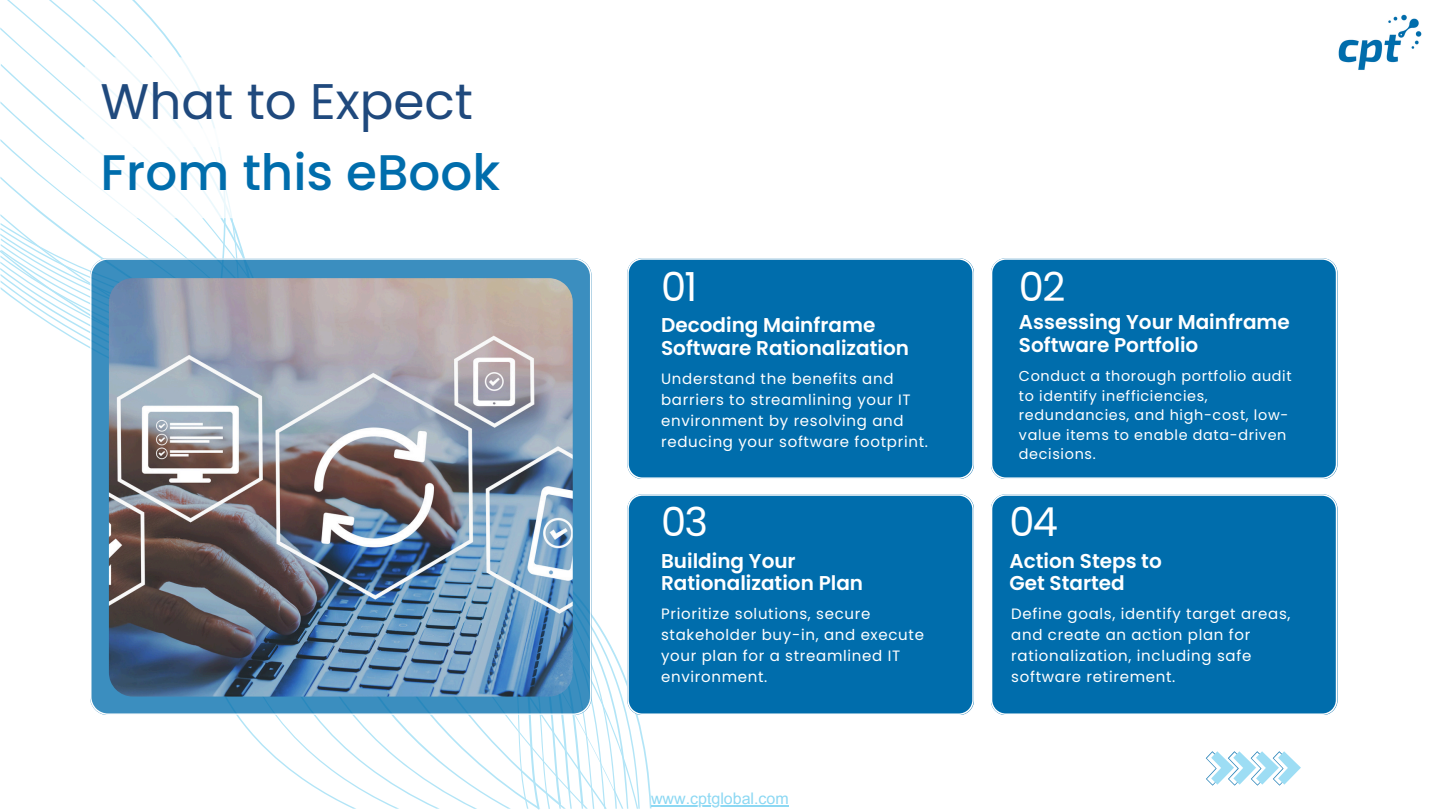
<style>
.page{position:relative;width:1440px;height:810px;background:#fff}
.page>*{position:absolute;margin:0;border:0;box-sizing:border-box;transform-origin:0 0}
.t1{font:500 50px "Poppins";color:#006dac}
.t2{font:50px "Poppins";color:#1f497d}
.t3{font:40px "Poppins";letter-spacing:-.045em;color:#fff}
.t4{font:600 20px/22.5px "Poppins";color:#fff}
.t5{font:16px "Arial MT Pro";color:#8cd8f3}
.t6{font:15px/21px "Poppins";letter-spacing:.045em;color:#fff}
.t7{font:14.4px/19.5px "Poppins";letter-spacing:.045em;color:#fff}
</style>
<div class="page">
<svg style="left:0;top:0;width:356px;height:809px"></svg>
<svg style="left:90px;top:258px;width:501px;height:457px;background:#4a97c4"></svg>
<img style="left:109px;top:278px;width:464px;height:419px">
<div style="left:627px;top:258px;width:347px;height:221px;background:#006dac"></div>
<div style="left:627px;top:494px;width:347px;height:221px;background:#006dac"></div>
<div style="left:991px;top:258px;width:346px;height:221px;background:#006dac"></div>
<div style="left:991px;top:494px;width:346px;height:221px;background:#006dac"></div>
<hr style="left:651px;top:806px;width:138px;height:1px;background:#8cd8f3">
<svg style="left:1206px;top:751px;width:95px;height:35px"></svg>
<svg style="left:81px;top:129px;width:275px;height:89px"></svg>
<div style="left:81px;top:57px;width:412px;height:90px;background:#fff;border-radius:22px"></div>
<img style="left:1338px;top:14px;width:84px;height:56px">
<h1 class="t2" style="left:101px;top:67px;width:374px">What to Expect</h1>
<h1 class="t1" style="left:101px;top:138px;width:401px">From this eBook</h1>
<h2 class="t3" style="left:661px;top:259px;width:38px">01</h2>
<h2 class="t3" style="left:1019px;top:259px;width:48px">02</h2>
<h3 class="t4" style="left:661px;top:314px;width:250px">Decoding Mainframe<br>Software Rationalization</h3>
<h3 class="t4" style="left:1019px;top:311px;width:272px">Assessing Your Mainframe<br>Software Portfolio</h3>
<p class="t6" style="left:661px;top:368px;width:268px">Understand the benefits and barriers to streamlining your IT environment by resolving and reducing your software footprint.</p>
<p class="t7" style="left:1019px;top:367px;width:274px">Conduct a thorough portfolio audit to identify inefficiencies, redundancies, and high-cost, low&shy;value items to enable data-driven decisions.</p>
<h2 class="t3" style="left:661px;top:494px;width:48px">03</h2>
<h2 class="t3" style="left:1009px;top:494px;width:50px">04</h2>
<h3 class="t4" style="left:661px;top:549px;width:204px">Building Your<br>Rationalization Plan</h3>
<h3 class="t4" style="left:1009px;top:549px;width:154px">Action Steps to<br>Get Started</h3>
<p class="t6" style="left:661px;top:603px;width:264px">Prioritize solutions, secure stakeholder buy-in, and execute your plan for a streamlined IT environment.</p>
<p class="t6" style="left:1011px;top:603px;width:281px">Define goals, identify target areas, and create an action plan for rationalization, including safe software retirement.</p>
<p class="t5" style="left:651px;top:792px;width:139px">www.cptglobal.com</p>
</div>
